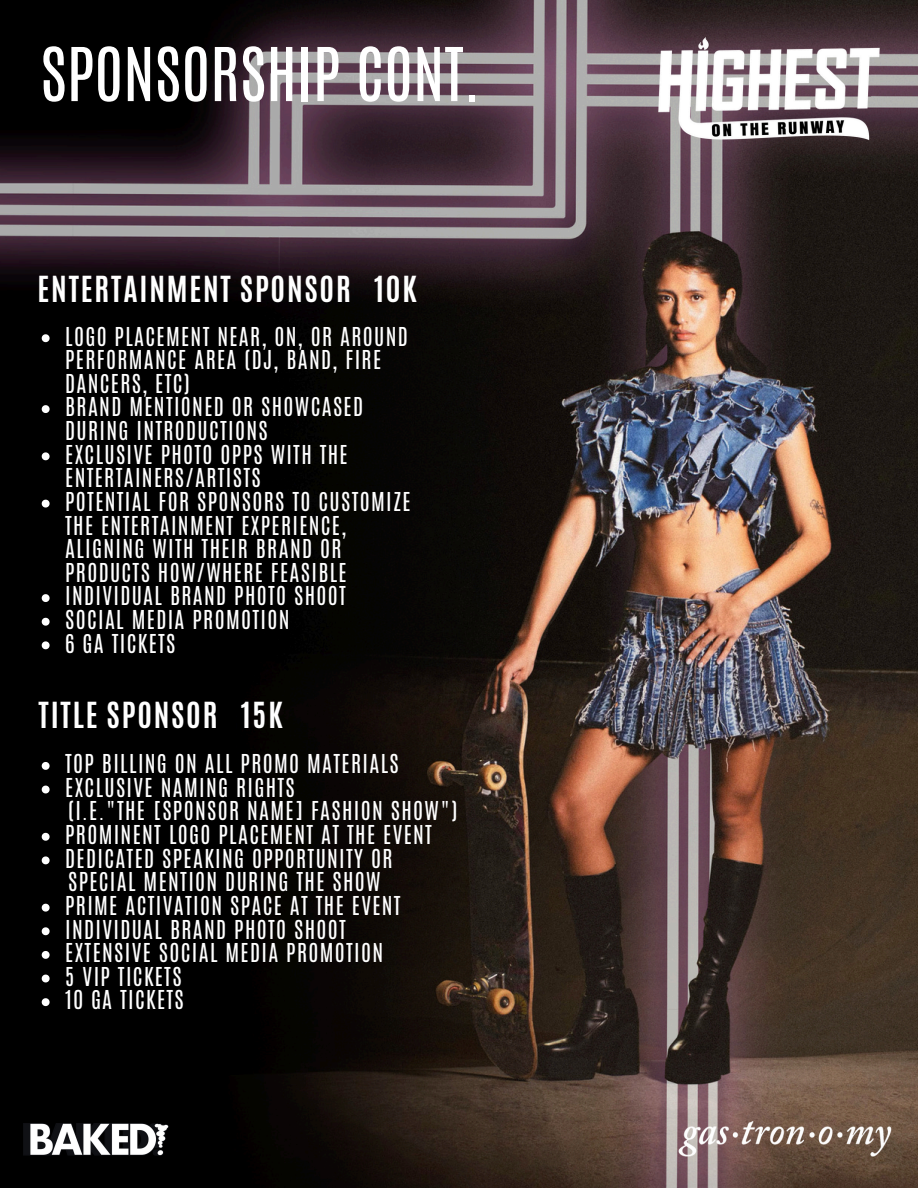
<style>
.page{position:relative;width:918px;height:1188px;background:#fff}
.page>*{position:absolute;margin:0;border:0;box-sizing:border-box;transform-origin:0 0}
.t1{font:63px "Antonio";color:#fff}
.t2{font:700 30px "Antonio";letter-spacing:.06em;color:#fff}
.t3{font:21.75px/23.7px "Antonio";letter-spacing:.06em;color:#fff}
</style>
<div class="page">
<img style="left:0;top:0;width:918px;height:1188px">
<img style="left:23px;top:1124px;width:146px;height:31px">
<img style="left:664px;top:1117px;width:230px;height:45px">
<img style="left:547px;top:0;width:371px;height:229px">
<svg style="left:42px;top:762px;width:8px;height:8px"></svg>
<svg style="left:42px;top:786px;width:8px;height:7px"></svg>
<svg style="left:42px;top:833px;width:8px;height:8px"></svg>
<svg style="left:42px;top:856px;width:8px;height:8px"></svg>
<svg style="left:42px;top:904px;width:8px;height:8px"></svg>
<svg style="left:42px;top:927px;width:8px;height:8px"></svg>
<svg style="left:42px;top:951px;width:8px;height:8px"></svg>
<svg style="left:42px;top:975px;width:8px;height:7px"></svg>
<svg style="left:42px;top:998px;width:8px;height:8px"></svg>
<svg style="left:42px;top:334px;width:8px;height:8px"></svg>
<svg style="left:42px;top:405px;width:8px;height:8px"></svg>
<svg style="left:42px;top:452px;width:8px;height:8px"></svg>
<svg style="left:42px;top:500px;width:8px;height:8px"></svg>
<svg style="left:42px;top:594px;width:8px;height:8px"></svg>
<svg style="left:42px;top:618px;width:8px;height:8px"></svg>
<svg style="left:42px;top:641px;width:8px;height:8px"></svg>
<p class="t1" style="left:40px;top:29px;width:442px">SPONSORSHIP CONT.</p>
<p class="t2" style="left:38px;top:268px;width:381px">ENTERTAINMENT SPONSOR 10K</p>
<h3 class="t3" style="left:65px;top:324px;width:344px">LOGO PLACEMENT NEAR, ON, OR AROUND<br>PERFORMANCE AREA (DJ, BAND, FIRE<br>DANCERS, ETC)</h3>
<p class="t3" style="left:65px;top:395px;width:299px">BRAND MENTIONED OR SHOWCASED<br>DURING INTRODUCTIONS</p>
<p class="t3" style="left:65px;top:443px;width:284px">EXCLUSIVE PHOTO OPPS WITH THE<br>ENTERTAINERS/ARTISTS</p>
<h3 class="t3" style="left:65px;top:490px;width:347px">POTENTIAL FOR SPONSORS TO CUSTOMIZE<br>THE ENTERTAINMENT EXPERIENCE,<br>ALIGNING WITH THEIR BRAND OR<br>PRODUCTS HOW/WHERE FEASIBLE</h3>
<p class="t3" style="left:65px;top:584px;width:282px">INDIVIDUAL BRAND PHOTO SHOOT</p>
<p class="t3" style="left:65px;top:608px;width:226px">SOCIAL MEDIA PROMOTION</p>
<p class="t3" style="left:65px;top:632px;width:112px">6 GA TICKETS</p>
<p class="t2" style="left:39px;top:693px;width:245px">TITLE SPONSOR 15K</p>
<h1 class="t3" style="left:65px;top:752px;width:335px">TOP BILLING ON ALL PROMO MATERIALS</h1>
<p class="t3" style="left:65px;top:776px;width:231px">EXCLUSIVE NAMING RIGHTS</p>
<h2 class="t3" style="left:68px;top:799px;width:391px">(I.E."THE [SPONSOR NAME] FASHION SHOW")</h2>
<p class="t3" style="left:65px;top:823px;width:368px">PROMINENT LOGO PLACEMENT AT THE EVENT</p>
<p class="t3" style="left:65px;top:847px;width:329px">DEDICATED SPEAKING OPPORTUNITY OR</p>
<p class="t3" style="left:68px;top:870px;width:314px">SPECIAL MENTION DURING THE SHOW</p>
<p class="t3" style="left:65px;top:894px;width:337px">PRIME ACTIVATION SPACE AT THE EVENT</p>
<p class="t3" style="left:65px;top:918px;width:282px">INDIVIDUAL BRAND PHOTO SHOOT</p>
<p class="t3" style="left:65px;top:941px;width:320px">EXTENSIVE SOCIAL MEDIA PROMOTION</p>
<p class="t3" style="left:65px;top:965px;width:118px">5 VIP TICKETS</p>
<h2 class="t3" style="left:65px;top:988px;width:120px">10 GA TICKETS</h2>
</div>
